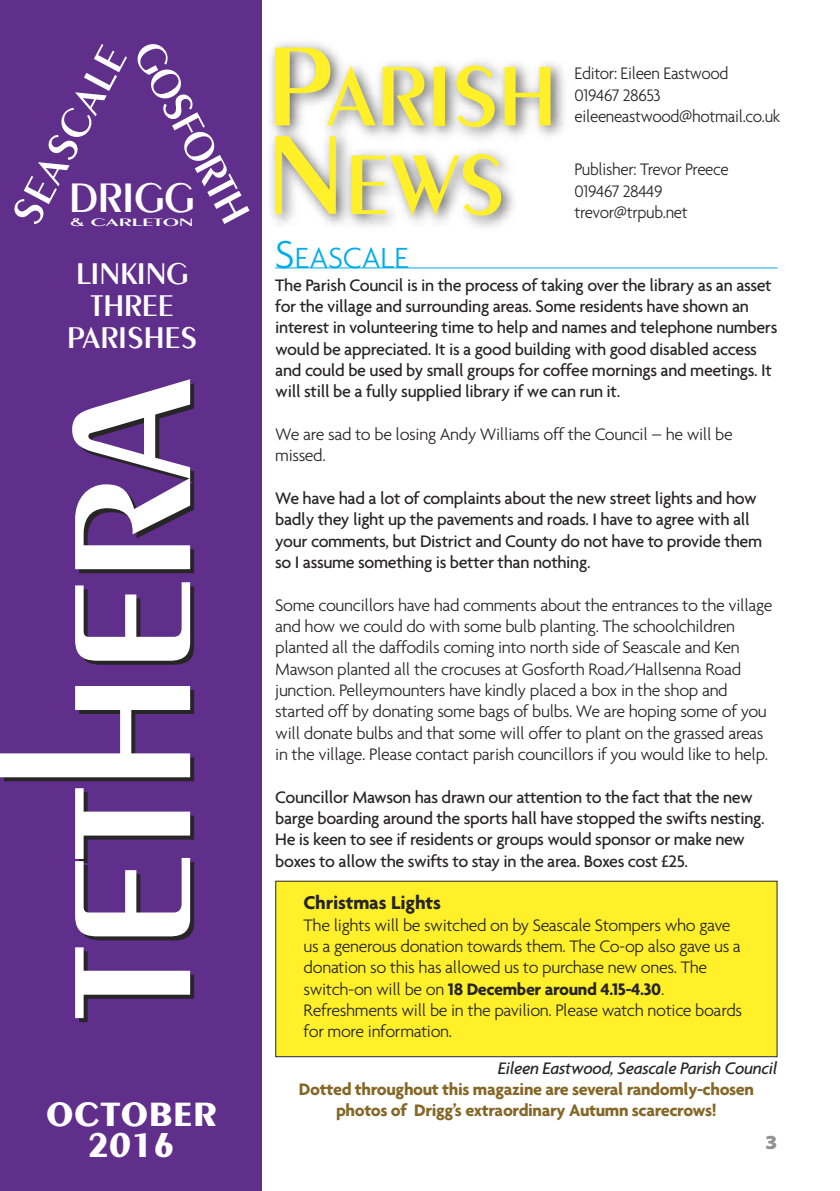
<style>
.page{position:relative;width:840px;height:1191px;background:#fff}
.page>*{position:absolute;margin:0;border:0;box-sizing:border-box;transform-origin:0 0}
.t1{font:600 266px "Peignot LT Std";letter-spacing:-.025em;color:#fff}
.t2{font:600 90px/88.4px "Peignot LT Std";color:#fff029}
.t3{font:600 44px "Peignot LT Std";color:#fff}
.t4{font:700 36px/31.6px "Peignot LT Std";color:#fff;text-align:center}
.t5{font:600 32px/32px "Peignot LT Std";color:#fff;text-align:center}
.t6{font:300 31.6px "Agenda";color:#00acec}
.t7{font:700 20px "Agenda";letter-spacing:-.01em;color:#272526}
.t8{font:900 semi-expanded 20px "Myriad Pro";color:#939293}
.t9{font:300 18px/21.4px "Agenda";letter-spacing:-.02em;color:#272526}
.t10{font:500 18px/21.4px "Agenda";letter-spacing:-.02em;color:#272526}
.t11{font:300 18px/21.4px "Agenda";letter-spacing:-.02em;color:#272526;scale:.95 1}
.t12{font:700 18px/21.4px "Agenda";letter-spacing:-.02em;color:#856727;text-align:center}
.t13{font:italic 500 18px "Agenda";letter-spacing:-.02em;color:#272526}
.t14{font:600 11.6px "Peignot LT Std";color:#fff;scale:2 1}
.s1{font-size:120px}
.s2{font-size:42px}
.s3{font-weight:700}
</style>
<div class="page">
<div style="left:276px;top:881px;width:500px;height:175px;background:#fff029"></div>
<div style="left:275px;top:880px;width:502px;height:177px;border:1px solid #272526"></div>
<img style="left:261px;top:14px;width:396px;height:270px">
<hr style="left:275px;top:267px;width:502px;height:1px;background:#00acec">
<div style="left:0;top:0;width:261px;height:1191px;background:#602e8b"></div>
<h3 class="t3" style="left:160px;top:37px;width:200px;rotate:62deg">GOSFORTH</h3>
<h3 class="t3" style="left:8px;top:213px;width:197px;rotate:-62deg">SEASCALE</h3>
<h3 class="t3" style="left:69px;top:180px;width:127px">DRIGG</h3>
<p class="t14" style="left:70px;top:217px;width:63px">&amp; CARLETON</p>
<h3 class="t5" style="left:67px;top:260px;width:131px">LINKING<br>THREE<br>PARISHES</h3>
<h1 class="t1" style="left:0;top:1019px;width:644px;rotate:-90deg">tethera</h1>
<h3 class="t4" style="left:46px;top:1101px;width:172px">OCTOBER<br>2016</h3>
<h2 class="t2" style="left:267px;top:58px;width:291px"><span class="s1">P</span>ARISH<br><span class="s1">N</span>EWS</h2>
<h3 class="t6" style="left:275px;top:238px;width:135px"><span class="s2">S</span>eASCAle</h3>
<p class="t11" style="left:574px;top:62px;width:218px">editor: eileen eastwood<br>019467 28653 eileeneastwood@hotmail.co.uk</p>
<p class="t11" style="left:574px;top:158px;width:164px">Publisher: Trevor Preece<br>019467 28449 trevor@trpub.net</p>
<p class="t10" style="left:275px;top:274px;width:503px">The Parish Council is in the process of taking over the library as an asset for the village and surrounding areas. Some residents have shown an interest in volunteering time to help and names and telephone numbers would be appreciated. It is a good building with good disabled access and could be used by small groups for coffee mornings and meetings. It will still be a fully supplied library if we can run it.</p>
<p class="t9" style="left:275px;top:423px;width:459px">We are sad to be losing Andy Williams off the Council – he will be missed.</p>
<p class="t10" style="left:275px;top:487px;width:488px">We have had a lot of complaints about the new street lights and how badly they light up the pavements and roads. I have to agree with all your comments, but District and County do not have to provide them so I assume something is better than nothing.</p>
<p class="t9" style="left:275px;top:594px;width:498px">Some councillors have had comments about the entrances to the village and how we could do with some bulb planting. The schoolchildren planted all the daffodils coming into north side of Seascale and Ken Mawson planted all the crocuses at Gosforth Road/Hallsenna Road junction. Pelleymounters have kindly placed a box in the shop and started off by donating some bags of bulbs. We are hoping some of you will donate bulbs and that some will offer to plant on the grassed areas in the village. Please contact parish councillors if you would like to help.</p>
<p class="t10" style="left:275px;top:785px;width:490px">Councillor Mawson has drawn our attention to the fact that the new barge boarding around the sports hall have stopped the swifts nesting.<br>He is keen to see if residents or groups would sponsor or make new boxes to allow the swifts to stay in the area. Boxes cost £25.</p>
<p class="t7" style="left:303px;top:890px;width:139px">Christmas Lights</p>
<p class="t9" style="left:303px;top:913px;width:440px">The lights will be switched on by Seascale Stompers who gave us a generous donation towards them. The Co-op also gave us a donation so this has allowed us to purchase new ones. The switch-on will be on <span class="s3">18 December around 4.15-4.30</span>.<br>Refreshments will be in the pavilion. Please watch notice boards for more information.</p>
<p class="t13" style="left:497px;top:1057px;width:281px">Eileen Eastwood, Seascale Parish Council</p>
<p class="t12" style="left:299px;top:1078px;width:456px">Dotted throughout this magazine are several randomly-chosen photos of Drigg’s extraordinary Autumn scarecrows!</p>
<p class="t8" style="left:764px;top:1135px;width:14px">3</p>
</div>
